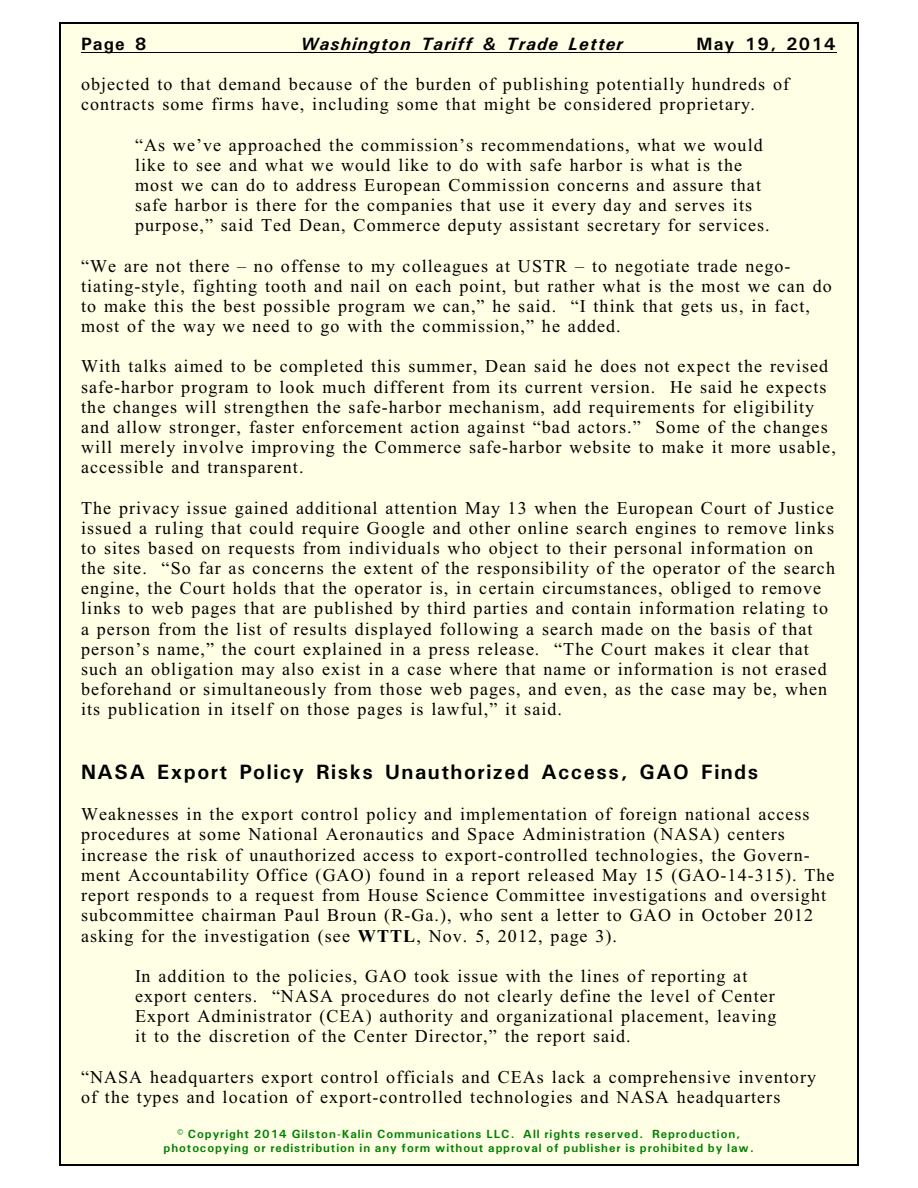
<style>
.page{position:relative;width:918px;height:1188px;background:#fff}
.page>*{position:absolute;margin:0;border:0;box-sizing:border-box;transform-origin:0 0}
.t1{font:700 21px "Univers";letter-spacing:.075em;color:#000}
.t2{font:18px/20.1px "Times New Roman";letter-spacing:.06em;color:#000}
.t3{font:italic 700 18px "Univers";letter-spacing:.065em;color:#000}
.t4{font:700 18px "Univers";letter-spacing:.075em;color:#000}
.t5{font:700 12px/13.6px "Univers";letter-spacing:.075em;color:#008000;text-align:center}
.s1{font-weight:700}
</style>
<div class="page">
<div style="left:59px;top:23px;width:800px;height:1142px;background:#ffffe6"></div>
<hr style="left:59px;top:23px;width:1px;height:1142px;background:#000">
<hr style="left:857px;top:23px;width:2px;height:1142px;background:#000">
<hr style="left:59px;top:23px;width:799px;height:1px;background:#000">
<hr style="left:59px;top:1164px;width:799px;height:1px;background:#000">
<hr style="left:81px;top:52px;width:756px;height:1px;background:#000">
<p class="t4" style="left:81px;top:38px;width:67px">Page 8</p>
<p class="t3" style="left:301px;top:38px;width:324px">Washington Tariff &amp; Trade Letter</p>
<p class="t4" style="left:696px;top:38px;width:140px">May 19, 2014</p>
<p class="t2" style="left:81px;top:76px;width:710px">objected to that demand because of the burden of publishing potentially hundreds of contracts some firms have, including some that might be considered proprietary.</p>
<p class="t2" style="left:135px;top:136px;width:636px">“As we’ve approached the commission’s recommendations, what we would like to see and what we would like to do with safe harbor is what is the most we can do to address European Commission concerns and assure that safe harbor is there for the companies that use it every day and serves its purpose,” said Ted Dean, Commerce deputy assistant secretary for services.</p>
<p class="t2" style="left:81px;top:257px;width:752px">“We are not there – no offense to my colleagues at USTR – to negotiate trade nego&shy;tiating-style, fighting tooth and nail on each point, but rather what is the most we can do to make this the best possible program we can,” he said. “I think that gets us, in fact, most of the way we need to go with the commission,” he added.</p>
<p class="t2" style="left:81px;top:358px;width:756px">With talks aimed to be completed this summer, Dean said he does not expect the revised safe-harbor program to look much different from its current version. He said he expects the changes will strengthen the safe-harbor mechanism, add requirements for eligibility and allow stronger, faster enforcement action against “bad actors.” Some of the changes will merely involve improving the Commerce safe-harbor website to make it more usable, accessible and transparent.</p>
<p class="t2" style="left:81px;top:499px;width:756px">The privacy issue gained additional attention May 13 when the European Court of Justice issued a ruling that could require Google and other online search engines to remove links to sites based on requests from individuals who object to their personal information on the site. “So far as concerns the extent of the responsibility of the operator of the search engine, the Court holds that the operator is, in certain circumstances, obliged to remove links to web pages that are published by third parties and contain information relating to a person from the list of results displayed following a search made on the basis of that person’s name,” the court explained in a press release. “The Court makes it clear that such an obligation may also exist in a case where that name or information is not erased beforehand or simultaneously from those web pages, and even, as the case may be, when its publication in itself on those pages is lawful,” it said.</p>
<p class="t1" style="left:81px;top:765px;width:679px">NASA Export Policy Risks Unauthorized Access, GAO Finds</p>
<p class="t2" style="left:81px;top:806px;width:755px">Weaknesses in the export control policy and implementation of foreign national access procedures at some National Aeronautics and Space Administration (NASA) centers increase the risk of unauthorized access to export-controlled technologies, the Govern&shy;ment Accountability Office (GAO) found in a report released May 15 (GAO-14-315). The report responds to a request from House Science Committee investigations and oversight subcommittee chairman Paul Broun (R-Ga.), who sent a letter to GAO in October 2012 asking for the investigation (see <span class="s1">WTTL</span>, Nov. 5, 2012, page 3).</p>
<p class="t2" style="left:135px;top:968px;width:643px">In addition to the policies, GAO took issue with the lines of reporting at export centers. “NASA procedures do not clearly define the level of Center Export Administrator (CEA) authority and organizational placement, leaving it to the discretion of the Center Director,” the report said.</p>
<p class="t2" style="left:81px;top:1068px;width:737px">“NASA headquarters export control officials and CEAs lack a comprehensive inventory of the types and location of export-controlled technologies and NASA headquarters</p>
<p class="t5" style="left:164px;top:1128px;width:592px">© Copyright 2014 Gilston-Kalin Communications LLC. All rights reserved. Reproduction, photocopying or redistribution in any form without approval of publisher is prohibited by law.</p>
</div>
